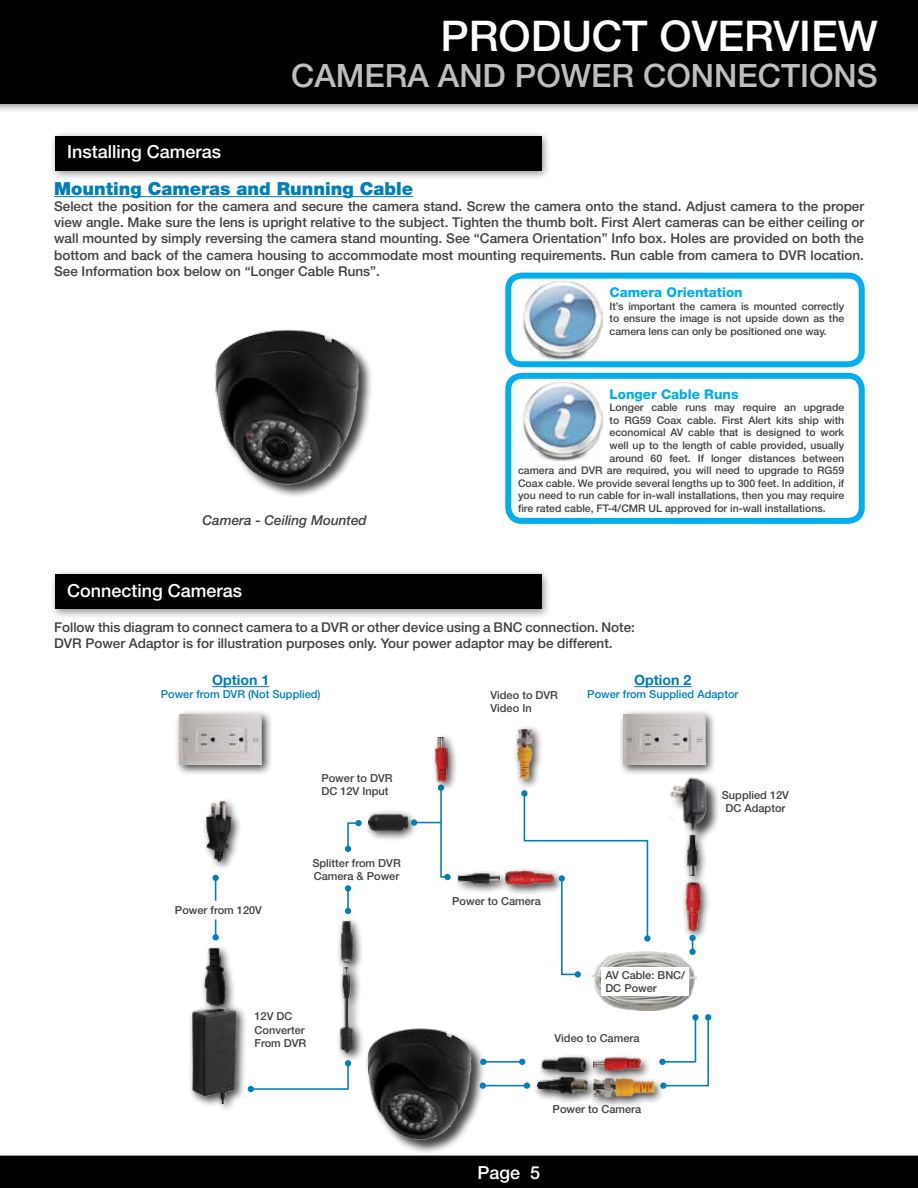
<style>
.page{position:relative;width:918px;height:1188px;background:#fff}
.page>*{position:absolute;margin:0;border:0;box-sizing:border-box;transform-origin:0 0}
.t1{font:500 42.3px "Helvetica Neue LT Std";color:#fff}
.t2{font:500 32.25px "Helvetica Neue LT Std";color:#bcbec0}
.t3{font:500 18px "Helvetica Neue LT Std";color:#fff}
.t4{font:900 18px "Helvetica Neue LT Std";color:#007fbb}
.t5{font:700 14.1px "Helvetica Neue LT Std";color:#007fbb}
.t6{font:500 13.5px/16.2px "Helvetica Neue LT Std";color:#414042;text-align:justify}
.t7{font:800 13.5px "Helvetica Neue LT Std";color:#00aeef}
.t8{font:italic 500 13.5px "Helvetica Neue LT Std";color:#414042}
.t9{font:500 10.95px/13.2px "Helvetica Neue LT Std";color:#414042}
.t10{font:500 10.95px "Helvetica Neue LT Std";color:#007fbb}
.t11{font:500 10.5px/12.6px "Helvetica Neue LT Std";color:#414042;text-align:justify}
</style>
<div class="page">
<div style="left:0;top:0;width:918px;height:113px;background:#000;opacity:.45"></div>
<div style="left:0;top:0;width:918px;height:103px;background:#000"></div>
<div style="left:0;top:1156px;width:918px;height:32px;background:#000"></div>
<div style="left:49px;top:130px;width:502px;height:51px;background:#000;opacity:.45"></div>
<div style="left:55px;top:136px;width:486px;height:35px;background:#000"></div>
<div style="left:364px;top:136px;width:178px;height:35px;background:#000"></div>
<div style="left:49px;top:568px;width:502px;height:52px;background:#000;opacity:.45"></div>
<div style="left:55px;top:575px;width:486px;height:34px;background:#000"></div>
<div style="left:364px;top:575px;width:178px;height:34px;background:#000"></div>
<hr style="left:54px;top:196px;width:359px;height:1px;background:#007fbb">
<img style="left:522px;top:281px;width:81px;height:79px">
<div style="left:505px;top:273px;width:360px;height:94px;border:6px solid #00aeef;border-radius:14px"></div>
<img style="left:522px;top:382px;width:81px;height:79px">
<div style="left:505px;top:373px;width:360px;height:151px;border:6px solid #00aeef;border-radius:14px"></div>
<div style="left:364px;top:809px;width:54px;height:33px;background:#000;opacity:.75"></div>
<img style="left:369px;top:812px;width:40px;height:21px">
<div style="left:533px;top:1053px;width:132px;height:55px;background:#000;opacity:.75"></div>
<img style="left:593px;top:1078px;width:61px;height:20px">
<img style="left:537px;top:1076px;width:52px;height:19px">
<img style="left:593px;top:1054px;width:48px;height:20px">
<img style="left:540px;top:1057px;width:49px;height:14px">
<div style="left:201px;top:943px;width:35px;height:73px;background:#000;opacity:.75"></div>
<img style="left:205px;top:947px;width:20px;height:56px">
<div style="left:188px;top:1003px;width:60px;height:111px;background:#000;opacity:.75"></div>
<img style="left:190px;top:1006px;width:48px;height:98px">
<div style="left:367px;top:1028px;width:119px;height:127px;background:#000;opacity:.75"></div>
<img style="left:366px;top:1028px;width:117px;height:121px">
<div style="left:454px;top:866px;width:111px;height:30px;background:#000;opacity:.75"></div>
<img style="left:458px;top:872px;width:42px;height:13px">
<img style="left:503px;top:869px;width:20px;height:18px">
<div style="left:681px;top:831px;width:30px;height:110px;background:#000;opacity:.75"></div>
<img style="left:686px;top:845px;width:14px;height:32px">
<img style="left:685px;top:879px;width:17px;height:53px">
<img style="left:591px;top:952px;width:105px;height:59px">
<div style="left:336px;top:917px;width:28px;height:56px;background:#000;opacity:.75"></div>
<img style="left:339px;top:920px;width:16px;height:42px">
<div style="left:336px;top:962px;width:29px;height:102px;background:#000;opacity:.75"></div>
<img style="left:339px;top:966px;width:18px;height:88px">
<div style="left:513px;top:725px;width:31px;height:64px;background:#000;opacity:.75"></div>
<img style="left:517px;top:730px;width:17px;height:49px">
<div style="left:601px;top:967px;width:88px;height:29px;background:#fff"></div>
<hr style="left:212px;top:686px;width:57px;height:1px;background:#007fbb">
<hr style="left:634px;top:686px;width:57px;height:1px;background:#007fbb">
<div style="left:660px;top:1082px;width:6px;height:7px;background:#007fbb;border-radius:50%"></div>
<hr style="left:483px;top:1085px;width:44px;height:1px;background:#007fbb">
<div style="left:524px;top:1082px;width:6px;height:7px;background:#007fbb;border-radius:50%"></div>
<div style="left:480px;top:1082px;width:6px;height:7px;background:#007fbb;border-radius:50%"></div>
<svg style="left:661px;top:1014px;width:50px;height:73px"></svg>
<div style="left:692px;top:1014px;width:7px;height:6px;background:#007fbb;border-radius:50%"></div>
<div style="left:659px;top:1059px;width:7px;height:6px;background:#007fbb;border-radius:50%"></div>
<hr style="left:483px;top:1061px;width:39px;height:2px;background:#007fbb">
<svg style="left:519px;top:1059px;width:6px;height:6px"></svg>
<svg style="left:480px;top:1059px;width:6px;height:6px"></svg>
<div style="left:689px;top:935px;width:7px;height:6px;background:#007fbb;border-radius:50%"></div>
<div style="left:689px;top:949px;width:7px;height:6px;background:#007fbb;border-radius:50%"></div>
<svg style="left:523px;top:797px;width:126px;height:179px"></svg>
<svg style="left:521px;top:790px;width:7px;height:7px"></svg>
<svg style="left:644px;top:935px;width:7px;height:7px"></svg>
<div style="left:444px;top:874px;width:7px;height:6px;background:#007fbb;border-radius:50%"></div>
<svg style="left:414px;top:792px;width:35px;height:87px"></svg>
<div style="left:411px;top:819px;width:6px;height:7px;background:#007fbb;border-radius:50%"></div>
<svg style="left:215px;top:881px;width:1px;height:20px"></svg>
<div style="left:212px;top:875px;width:7px;height:6px;background:#007fbb;border-radius:50%"></div>
<svg style="left:215px;top:920px;width:1px;height:14px"></svg>
<div style="left:212px;top:934px;width:7px;height:6px;background:#007fbb;border-radius:50%"></div>
<div style="left:355px;top:820px;width:7px;height:6px;background:#007fbb;border-radius:50%"></div>
<svg style="left:345px;top:822px;width:15px;height:30px"></svg>
<hr style="left:347px;top:888px;width:2px;height:23px;background:#007fbb">
<div style="left:345px;top:885px;width:6px;height:7px;background:#007fbb;border-radius:50%"></div>
<svg style="left:345px;top:908px;width:6px;height:6px"></svg>
<svg style="left:248px;top:1060px;width:103px;height:32px"></svg>
<div style="left:202px;top:797px;width:40px;height:75px;background:#000;opacity:.75"></div>
<img style="left:206px;top:800px;width:26px;height:61px">
<div style="left:175px;top:710px;width:98px;height:66px;background:#000;opacity:.75"></div>
<img style="left:180px;top:715px;width:82px;height:49px">
<div style="left:618px;top:710px;width:98px;height:66px;background:#000;opacity:.75"></div>
<img style="left:623px;top:715px;width:82px;height:49px">
<div style="left:431px;top:733px;width:27px;height:59px;background:#000;opacity:.75"></div>
<img style="left:433px;top:737px;width:18px;height:44px">
<div style="left:670px;top:778px;width:51px;height:67px;background:#000;opacity:.75"></div>
<img style="left:660px;top:767px;width:61px;height:68px">
<img style="left:214px;top:329px;width:157px;height:167px">
<h3 class="t3" style="left:67px;top:141px;width:156px">Installing Cameras</h3>
<h1 class="t1" style="left:441px;top:11px;width:439px">PRODUCT OVERVIEW</h1>
<h2 class="t2" style="left:291px;top:56px;width:588px">CAMERA AND POWER CONNECTIONS</h2>
<h3 class="t4" style="left:54px;top:178px;width:361px">Mounting Cameras and Running Cable</h3>
<p class="t6" style="left:54px;top:198px;width:812px">Select the position for the camera and secure the camera stand. Screw the camera onto the stand. Adjust camera to the proper view angle. Make sure the lens is upright relative to the subject. Tighten the thumb bolt. First Alert cameras can be either ceiling or wall mounted by simply reversing the camera stand mounting. See “Camera Orientation” Info box. Holes are provided on both the bottom and back of the camera housing to accommodate most mounting requirements. Run cable from camera to DVR location.<br>See Information box below on “Longer Cable Runs”.</p>
<p class="t8" style="left:202px;top:512px;width:166px">Camera - Ceiling Mounted</p>
<h3 class="t3" style="left:67px;top:580px;width:177px">Connecting Cameras</h3>
<p class="t7" style="left:610px;top:284px;width:135px">Camera Orientation</p>
<p class="t11" style="left:610px;top:300px;width:236px">It’s important the camera is mounted correctly to ensure the image is not upside down as the camera lens can only be positioned one way.</p>
<p class="t7" style="left:610px;top:386px;width:131px">Longer Cable Runs</p>
<p class="t11" style="left:610px;top:401px;width:236px">Longer cable runs may require an upgrade</p>
<p class="t11" style="left:610px;top:414px;width:236px">to RG59 Coax cable. First Alert kits ship with</p>
<p class="t11" style="left:610px;top:426px;width:236px">economical AV cable that is designed to work</p>
<p class="t11" style="left:610px;top:439px;width:236px">well up to the length of cable provided, usually</p>
<p class="t11" style="left:610px;top:451px;width:236px">around 60 feet. If longer distances between</p>
<p class="t11" style="left:518px;top:464px;width:328px">camera and DVR are required, you will need to upgrade to RG59</p>
<p class="t11" style="left:518px;top:477px;width:328px">Coax cable. We provide several lengths up to 300 feet. In addition, if</p>
<p class="t11" style="left:518px;top:489px;width:328px">you need to run cable for in-wall installations, then you may require</p>
<p class="t11" style="left:518px;top:502px;width:309px">fire rated cable, FT-4/CMR UL approved for in-wall installations.</p>
<p class="t6" style="left:54px;top:619px;width:582px">Follow this diagram to connect camera to a DVR or other device using a BNC connection. Note:<br>DVR Power Adaptor is for illustration purposes only. Your power adaptor may be different.</p>
<p class="t5" style="left:212px;top:672px;width:59px">Option 1</p>
<p class="t10" style="left:161px;top:688px;width:161px">Power from DVR (Not Supplied)</p>
<p class="t9" style="left:321px;top:771px;width:73px">Power to DVR<br>DC 12V Input</p>
<p class="t9" style="left:175px;top:904px;width:89px">Power from 120V</p>
<p class="t9" style="left:312px;top:857px;width:90px">Splitter from DVR<br>Camera &amp; Power</p>
<p class="t9" style="left:255px;top:1010px;width:53px">12V DC<br>Converter<br>From DVR</p>
<p class="t9" style="left:490px;top:688px;width:69px">Video to DVR<br>Video In</p>
<p class="t5" style="left:634px;top:672px;width:59px">Option 2</p>
<p class="t10" style="left:587px;top:688px;width:153px">Power from Supplied Adaptor</p>
<p class="t9" style="left:722px;top:788px;width:69px;text-align:center">Supplied 12V<br>DC Adaptor</p>
<p class="t9" style="left:452px;top:895px;width:90px">Power to Camera</p>
<p class="t9" style="left:605px;top:968px;width:81px">AV Cable: BNC/<br>DC Power</p>
<p class="t9" style="left:554px;top:1031px;width:87px">Video to Camera</p>
<p class="t9" style="left:553px;top:1103px;width:90px">Power to Camera</p>
<h3 class="t3" style="left:477px;top:1162px;width:64px">Page 5</h3>
</div>
